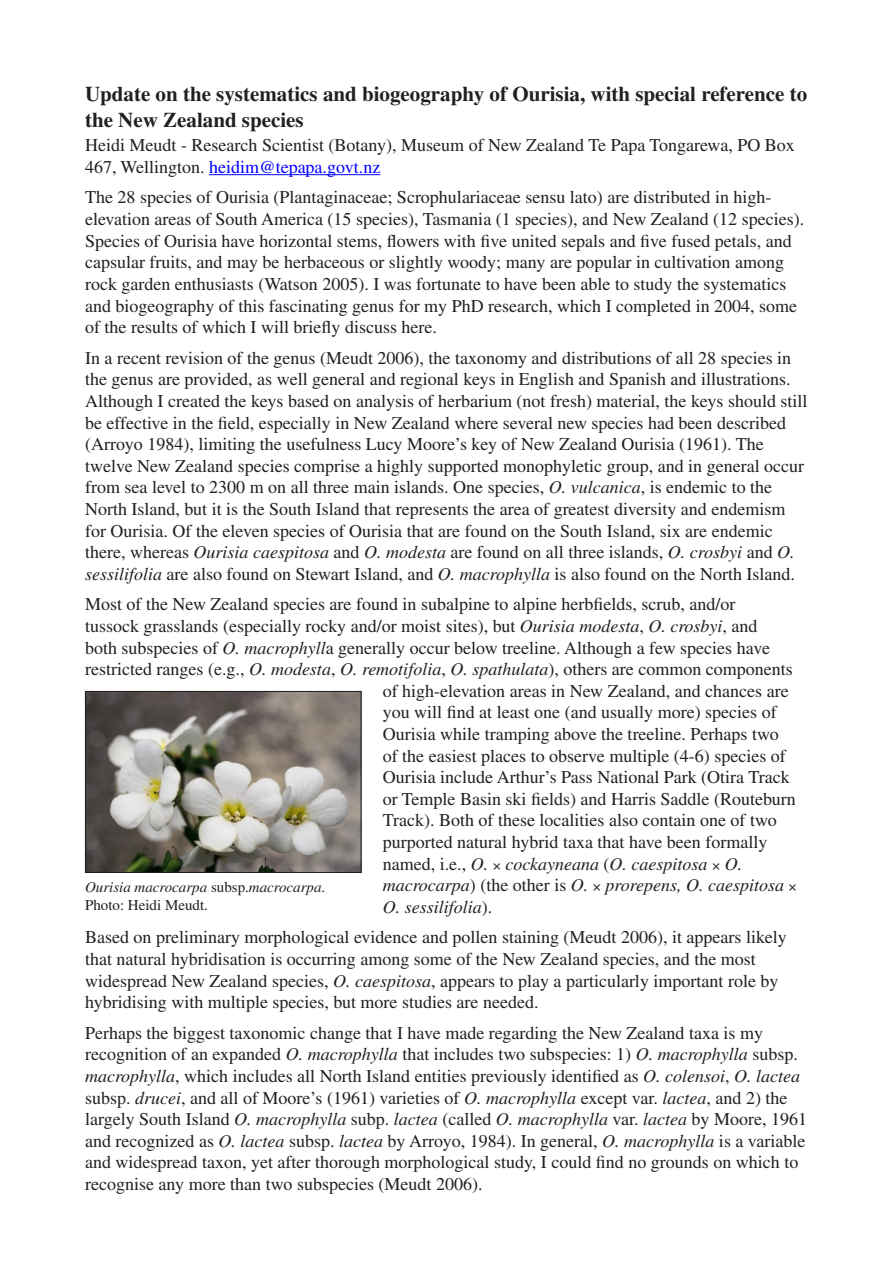
<style>
.page{position:relative;width:893px;height:1263px;background:#fff}
.page>*{position:absolute;margin:0;border:0;box-sizing:border-box;transform-origin:0 0}
.t1{font:700 21px/25.2px "Times";color:#231f20}
.t2{font:18px/21.6px "Times";color:#231f20}
.t3{font:italic 18px "Times";color:#231f20}
.t4{font:italic 15px/18px "Times";color:#231f20}
.s1{color:#00f}
.s2{font-style:italic}
.s3{font-style:normal}
</style>
<div class="page">
<hr style="left:209px;top:174px;width:171px;height:1px;background:#00f">
<img style="left:87px;top:693px;width:272px;height:178px">
<div style="left:85px;top:691px;width:276px;height:182px;border:1px solid #231f20"></div>
<p class="t1" style="left:85px;top:81px;width:724px">Update on the systematics and biogeography of Ourisia, with special reference to the New Zealand species</p>
<p class="t2" style="left:85px;top:134px;width:711px">Heidi Meudt - Research Scientist (Botany), Museum of New Zealand Te Papa Tongarewa, PO Box<br>467, Wellington. <span class="s1">heidim@tepapa.govt.nz</span></p>
<p class="t2" style="left:85px;top:187px;width:721px">The 28 species of Ourisia (Plantaginaceae; Scrophulariaceae sensu lato) are distributed in high&shy;elevation areas of South America (15 species), Tasmania (1 species), and New Zealand (12 species).<br>Species of Ourisia have horizontal stems, flowers with five united sepals and five fused petals, and capsular fruits, and may be herbaceous or slightly woody; many are popular in cultivation among rock garden enthusiasts (Watson 2005). I was fortunate to have been able to study the systematics and biogeography of this fascinating genus for my PhD research, which I completed in 2004, some of the results of which I will briefly discuss here.</p>
<p class="t2" style="left:85px;top:347px;width:724px">In a recent revision of the genus (Meudt 2006), the taxonomy and distributions of all 28 species in the genus are provided, as well general and regional keys in English and Spanish and illustrations.<br>Although I created the keys based on analysis of herbarium (not fresh) material, the keys should still be effective in the field, especially in New Zealand where several new species had been described (Arroyo 1984), limiting the usefulness Lucy Moore’s key of New Zealand Ourisia (1961). The twelve New Zealand species comprise a highly supported monophyletic group, and in general occur from sea level to 2300 m on all three main islands. One species, <span class="s2">O. vulcanica</span>, is endemic to the North Island, but it is the South Island that represents the area of greatest diversity and endemism for Ourisia. Of the eleven species of Ourisia that are found on the South Island, six are endemic there, whereas <span class="s2">Ourisia caespitosa</span> and <span class="s2">O. modesta</span> are found on all three islands, <span class="s2">O. crosbyi</span> and <span class="s2">O. sessilifolia</span> are also found on Stewart Island, and <span class="s2">O. macrophylla</span> is also found on the North Island.</p>
<p class="t2" style="left:85px;top:593px;width:652px">Most of the New Zealand species are found in subalpine to alpine herbfields, scrub, and/or</p>
<p class="t2" style="left:85px;top:615px;width:674px">tussock grasslands (especially rocky and/or moist sites), but <span class="s2">Ourisia modesta</span>, <span class="s2">O. crosbyi</span>, and</p>
<p class="t2" style="left:85px;top:637px;width:687px">both subspecies of <span class="s2">O. macrophyll</span>a generally occur below treeline. Although a few species have</p>
<p class="t2" style="left:85px;top:658px;width:709px">restricted ranges (e.g., <span class="s2">O. modesta</span>, <span class="s2">O. remotifolia</span>, <span class="s2">O. spathulata</span>), others are common components</p>
<p class="t2" style="left:383px;top:680px;width:408px">of high-elevation areas in New Zealand, and chances are</p>
<p class="t2" style="left:383px;top:701px;width:395px">you will find at least one (and usually more) species of</p>
<p class="t2" style="left:383px;top:723px;width:398px">Ourisia while tramping above the treeline. Perhaps two</p>
<p class="t2" style="left:383px;top:745px;width:405px">of the easiest places to observe multiple (4-6) species of</p>
<p class="t2" style="left:383px;top:766px;width:408px">Ourisia include Arthur’s Pass National Park (Otira Track</p>
<p class="t2" style="left:383px;top:788px;width:415px">or Temple Basin ski fields) and Harris Saddle (Routeburn</p>
<p class="t2" style="left:383px;top:809px;width:396px">Track). Both of these localities also contain one of two</p>
<p class="t2" style="left:383px;top:831px;width:386px">purported natural hybrid taxa that have been formally</p>
<p class="t3" style="left:383px;top:854px;width:361px"><span class="s3">named, i.e.,</span> O. cockayneana <span class="s3">(</span>O. caespitosa O.</p>
<p class="t3" style="left:383px;top:875px;width:403px">macrocarpa<span class="s3">) (the other is</span> O. prorepens, O. caespitosa</p>
<p class="t3" style="left:383px;top:897px;width:111px">O. sessilifolia<span class="s3">).</span></p>
<p class="t2" style="left:85px;top:926px;width:703px">Based on preliminary morphological evidence and pollen staining (Meudt 2006), it appears likely that natural hybridisation is occurring among some of the New Zealand species, and the most widespread New Zealand species, <span class="s2">O. caespitosa</span>, appears to play a particularly important role by hybridising with multiple species, but more studies are needed.</p>
<p class="t2" style="left:85px;top:1022px;width:724px">Perhaps the biggest taxonomic change that I have made regarding the New Zealand taxa is my recognition of an expanded <span class="s2">O. macrophylla</span> that includes two subspecies: 1) <span class="s2">O. macrophylla</span> subsp. <span class="s2">macrophylla</span>, which includes all North Island entities previously identified as <span class="s2">O. colensoi</span>, <span class="s2">O. lactea </span>subsp. <span class="s2">drucei</span>, and all of Moore’s (1961) varieties of <span class="s2">O. macrophylla</span> except var. <span class="s2">lactea</span>, and 2) the largely South Island <span class="s2">O. macrophylla</span> subp. <span class="s2">lactea</span> (called <span class="s2">O. macrophylla</span> var. <span class="s2">lactea</span> by Moore, 1961 and recognized as <span class="s2">O. lactea</span> subsp. <span class="s2">lactea</span> by Arroyo, 1984). In general, <span class="s2">O. macrophylla</span> is a variable and widespread taxon, yet after thorough morphological study, I could find no grounds on which to recognise any more than two subspecies (Meudt 2006).</p>
<p class="t4" style="left:85px;top:878px;width:242px">Ourisia macrocarpa <span class="s3">subsp.</span>macrocarpa<span class="s3">.<br>Photo: Heidi Meudt.</span></p>
</div>
